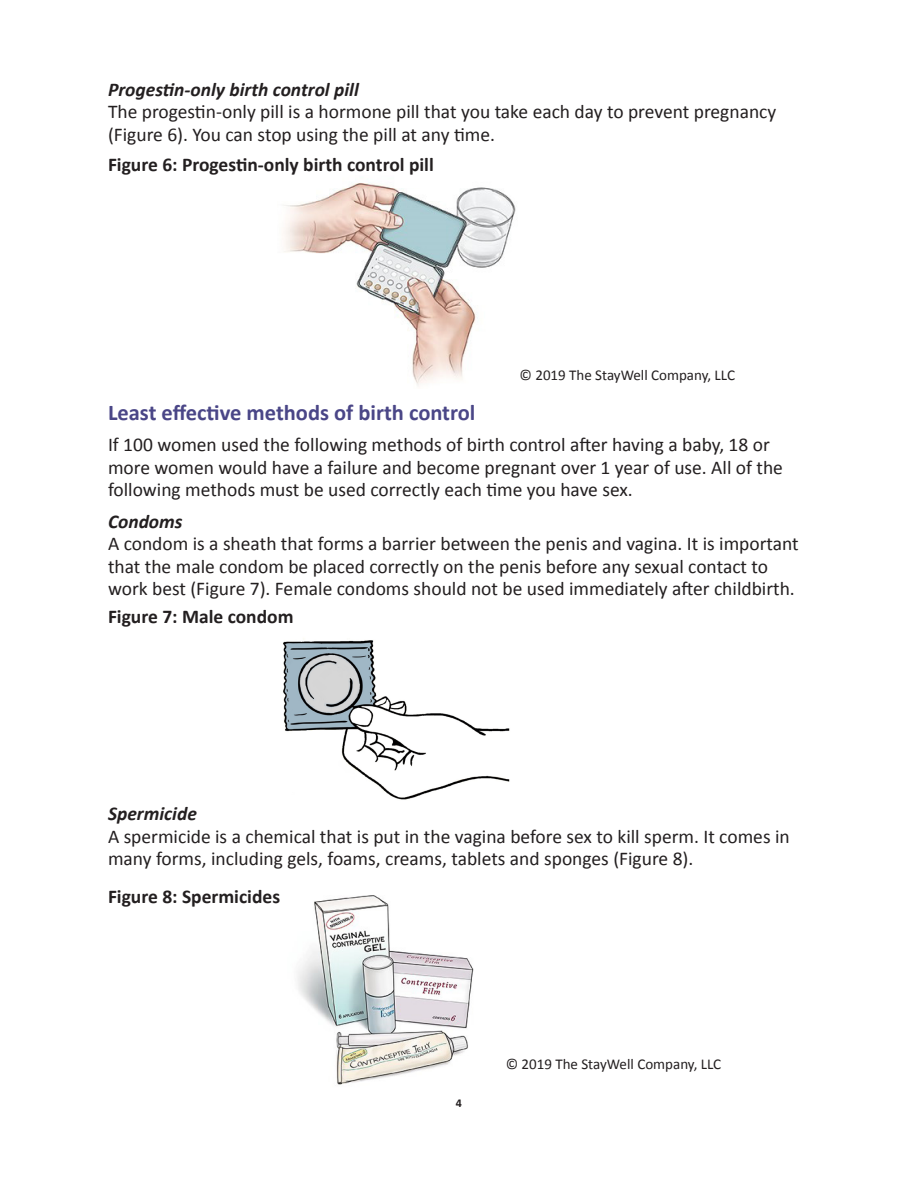
<style>
.page{position:relative;width:918px;height:1188px;background:#fff}
.page>*{position:absolute;margin:0;border:0;box-sizing:border-box;transform-origin:0 0}
.t1{font:700 22.5px "Calibri";color:#4a4687}
.text{font:19.5px/22.5px "Calibri";color:#231f20}
.t2{font:700 19.5px "Calibri";color:#231f20}
.secondaryheading{font:italic 700 19.5px "Calibri";color:#231f20}
.text-2{font:15px "Calibri";color:#231f20}
.t3{font:700 12px "Calibri";color:#231f20}
</style>
<div class="page">
<img style="left:297px;top:895px;width:177px;height:190px">
<img style="left:284px;top:183px;width:232px;height:203px">
<img style="left:283px;top:640px;width:227px;height:160px">
<p class="secondaryheading" style="left:108px;top:77px;width:252px">Progestin-only birth control pill</p>
<p class="text" style="left:108px;top:99px;width:670px">The progestin-only pill is a hormone pill that you take each day to prevent pregnancy (Figure 6). You can stop using the pill at any time.</p>
<p class="t2" style="left:108px;top:153px;width:327px">Figure 6: Progestin-only birth control pill</p>
<p class="text-2" style="left:520px;top:366px;width:217px">© 2019 The StayWell Company, LLC</p>
<p class="t1" style="left:108px;top:398px;width:369px">Least effective methods of birth control</p>
<p class="text" style="left:108px;top:432px;width:677px">If 100 women used the following methods of birth control after having a baby, 18 or more women would have a failure and become pregnant over 1 year of use. All of the following methods must be used correctly each time you have sex.</p>
<p class="secondaryheading" style="left:108px;top:509px;width:76px">Condoms</p>
<p class="text" style="left:108px;top:531px;width:692px">A condom is a sheath that forms a barrier between the penis and vagina. It is important that the male condom be placed correctly on the penis before any sexual contact to work best (Figure 7). Female condoms should not be used immediately after childbirth.</p>
<p class="t2" style="left:108px;top:604px;width:187px">Figure 7: Male condom</p>
<p class="secondaryheading" style="left:108px;top:802px;width:90px">Spermicide</p>
<p class="text" style="left:108px;top:824px;width:683px">A spermicide is a chemical that is put in the vagina before sex to kill sperm. It comes in many forms, including gels, foams, creams, tablets and sponges (Figure 8).</p>
<p class="t2" style="left:108px;top:885px;width:174px">Figure 8: Spermicides</p>
<p class="t3" style="left:456px;top:1096px;width:8px">4</p>
<p class="text-2" style="left:506px;top:1054px;width:217px">© 2019 The StayWell Company, LLC</p>
</div>
